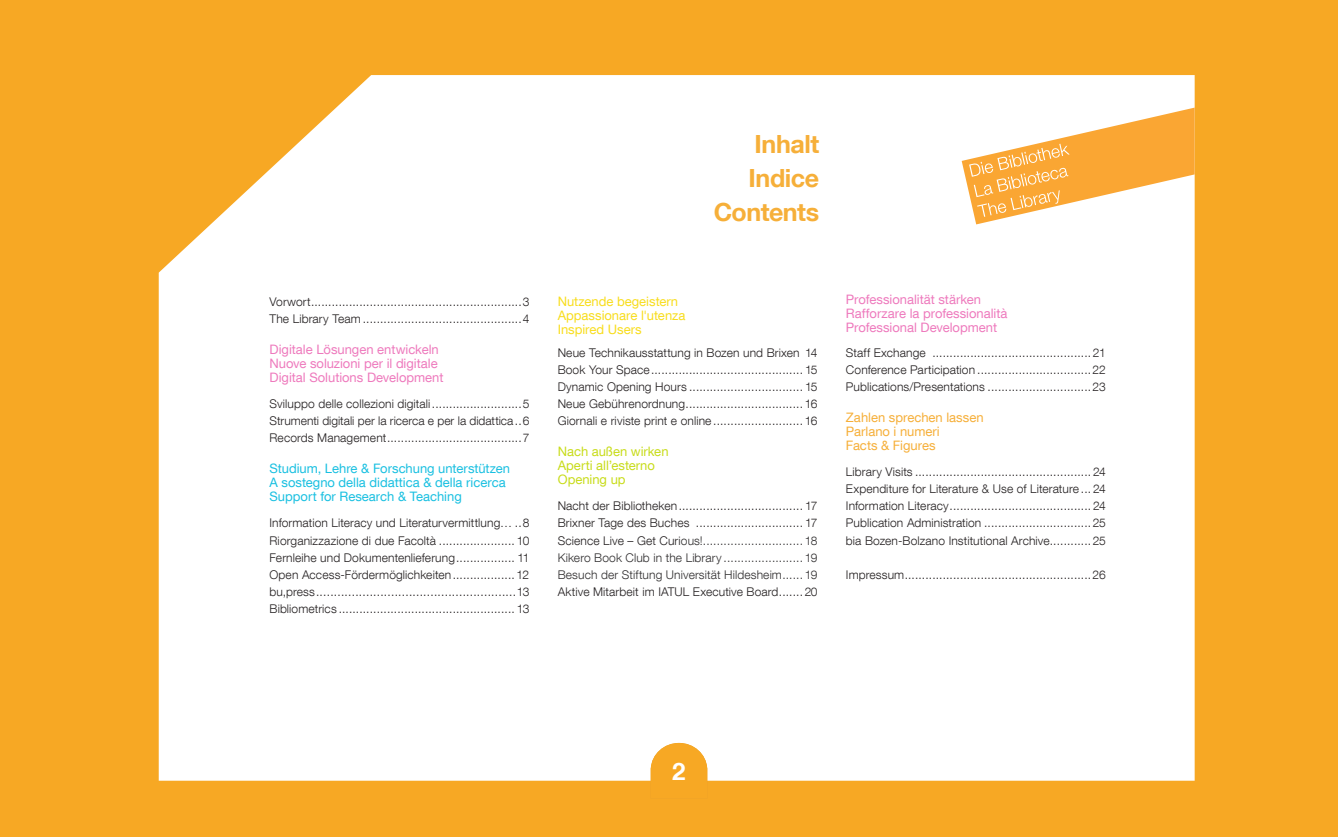
<style>
.page{position:relative;width:1338px;height:837px;background:#fff}
.page>*{position:absolute;margin:0;border:0;box-sizing:border-box;transform-origin:0 0}
.JB_2020_Kapitelüberschrift_grau_BOLD{font:700 25px "Helvetica Neue LT Com";letter-spacing:-.015em;color:#f6af39}
.t1{font:700 24px "Helvetica Neue LT Com";color:#fff}
.t2{font:13px/14px "Helvetica Neue LT Com";color:#ee7abd}
.t3{font:13px "Helvetica Neue LT Com";color:#1ac0e1}
.t4{font:13px "Helvetica Neue LT Com";color:#f8dd1d}
.t5{font:13px "Helvetica Neue LT Com";color:#f6af39}
.t6{font:13px/14px "Helvetica Neue LT Com";color:#c8dc1a}
.t7{font:300 12px "Helvetica Neue LT Com";letter-spacing:.01em;color:#231f20}
.t8{font:300 12px "Helvetica Neue LT Com";letter-spacing:.01em;color:#312f30}
.s1{color:#231f20}
</style>
<div class="page">
<div style="left:0;top:0;width:1338px;height:836px;background:#f7a824"></div>
<div style="left:159px;top:75px;width:1036px;height:705px;background:#fff"></div>
<svg style="left:962px;top:107px;width:233px;height:117px"></svg>
<svg style="left:651px;top:742px;width:56px;height:38px"></svg>
<p class="JB_2020_Kapitelüberschrift_grau_BOLD" style="left:755px;top:128px;width:66px">Inhalt</p>
<p class="JB_2020_Kapitelüberschrift_grau_BOLD" style="left:749px;top:162px;width:72px">Indice</p>
<p class="JB_2020_Kapitelüberschrift_grau_BOLD" style="left:714px;top:196px;width:107px">Contents</p>
<p class="t7" style="left:270px;top:294px;width:261px">Vorwort.............................................................3</p>
<p class="t7" style="left:270px;top:311px;width:261px">The Library Team ..............................................4</p>
<p class="t2" style="left:270px;top:342px;width:171px">Digitale Lösungen entwickeln<br>Nuove soluzioni per il digitale</p>
<p class="t2" style="left:270px;top:370px;width:175px">Digital Solutions Development</p>
<p class="t7" style="left:270px;top:396px;width:261px">Sviluppo delle collezioni digitali..........................5</p>
<p class="t7" style="left:270px;top:413px;width:261px">Strumenti digitali per la ricerca e per la didattica..6</p>
<p class="t7" style="left:270px;top:430px;width:261px">Records Management.......................................7</p>
<p class="t3" style="left:270px;top:460px;width:242px">Studium, Lehre &amp; Forschung unterstützen</p>
<p class="t3" style="left:270px;top:474px;width:238px">A sostegno della didattica &amp; della ricerca</p>
<p class="t3" style="left:270px;top:488px;width:194px">Support for Research &amp; Teaching</p>
<p class="t7" style="left:270px;top:515px;width:261px">Information Literacy und Literaturvermittlung… ..8</p>
<p class="t7" style="left:270px;top:532px;width:261px">Riorganizzazione di due Facoltà ...................... 10</p>
<p class="t7" style="left:270px;top:549px;width:261px">Fernleihe und Dokumentenlieferung................. 11</p>
<p class="t7" style="left:270px;top:566px;width:261px">Open Access-Fördermöglichkeiten.................. 12</p>
<p class="t7" style="left:270px;top:583px;width:261px">bu,press........................................................13</p>
<p class="t7" style="left:270px;top:600px;width:261px">Bibliometrics ................................................... 13</p>
<p class="t4" style="left:558px;top:293px;width:122px">Nutzende begeistern</p>
<p class="t4" style="left:558px;top:307px;width:129px">Appassionare l'utenza</p>
<p class="t4" style="left:558px;top:321px;width:86px">Inspired Users</p>
<p class="t7" style="left:558px;top:345px;width:261px">Neue Technikausstattung in Bozen und Brixen 14</p>
<p class="t7" style="left:558px;top:362px;width:261px">Book Your Space............................................ 15</p>
<p class="t7" style="left:558px;top:379px;width:261px">Dynamic Opening Hours ................................. 15</p>
<p class="t7" style="left:558px;top:396px;width:261px">Neue Gebührenordnung.................................. 16</p>
<p class="t7" style="left:558px;top:413px;width:261px">Giornali e riviste print e online .......................... 16</p>
<p class="t6" style="left:558px;top:444px;width:112px">Nach außen wirken</p>
<p class="t6" style="left:558px;top:458px;width:99px">Aperti all’esterno<br>Opening up</p>
<p class="t7" style="left:558px;top:498px;width:261px">Nacht der Bibliotheken.................................... 17</p>
<p class="t7" style="left:558px;top:515px;width:261px">Brixner Tage des Buches ............................... 17</p>
<p class="t8" style="left:558px;top:532px;width:261px"><span class="s1">Science Live – Get Curi</span>ous!............................. 18</p>
<p class="t8" style="left:558px;top:549px;width:261px">Kikero Book Club in the Library ....................... 19</p>
<p class="t8" style="left:558px;top:566px;width:261px">Besuch der Stiftung Universität Hildesheim...... 19</p>
<p class="t7" style="left:558px;top:583px;width:261px">Aktive Mitarbeit im IATUL Executive Board....... 20</p>
<p class="t2" style="left:846px;top:292px;width:137px">Professionalität stärken</p>
<p class="t2" style="left:846px;top:306px;width:163px">Rafforzare la professionalità</p>
<p class="t2" style="left:846px;top:320px;width:153px">Professional Development</p>
<p class="t7" style="left:846px;top:345px;width:261px">Staff Exchange .............................................. 21</p>
<p class="t7" style="left:846px;top:362px;width:261px">Conference Participation .................................22</p>
<p class="t7" style="left:846px;top:379px;width:261px">Publications/Presentations ..............................23</p>
<p class="t5" style="left:846px;top:409px;width:139px">Zahlen sprechen lassen</p>
<p class="t5" style="left:846px;top:423px;width:95px">Parlano i numeri</p>
<p class="t5" style="left:846px;top:437px;width:91px">Facts &amp; Figures</p>
<p class="t7" style="left:846px;top:464px;width:261px">Library Visits ................................................... 24</p>
<p class="t7" style="left:846px;top:481px;width:261px">Expenditure for Literature &amp; Use of Literature ... 24</p>
<p class="t7" style="left:846px;top:498px;width:261px">Information Literacy......................................... 24</p>
<p class="t7" style="left:846px;top:515px;width:261px">Publication Administration ...............................25</p>
<p class="t7" style="left:846px;top:532px;width:261px">bia Bozen-Bolzano Institutional Archive............25</p>
<p class="t7" style="left:846px;top:566px;width:261px">Impressum......................................................26</p>
<p class="t1" style="left:672px;top:756px;width:15px">2</p>
</div>
